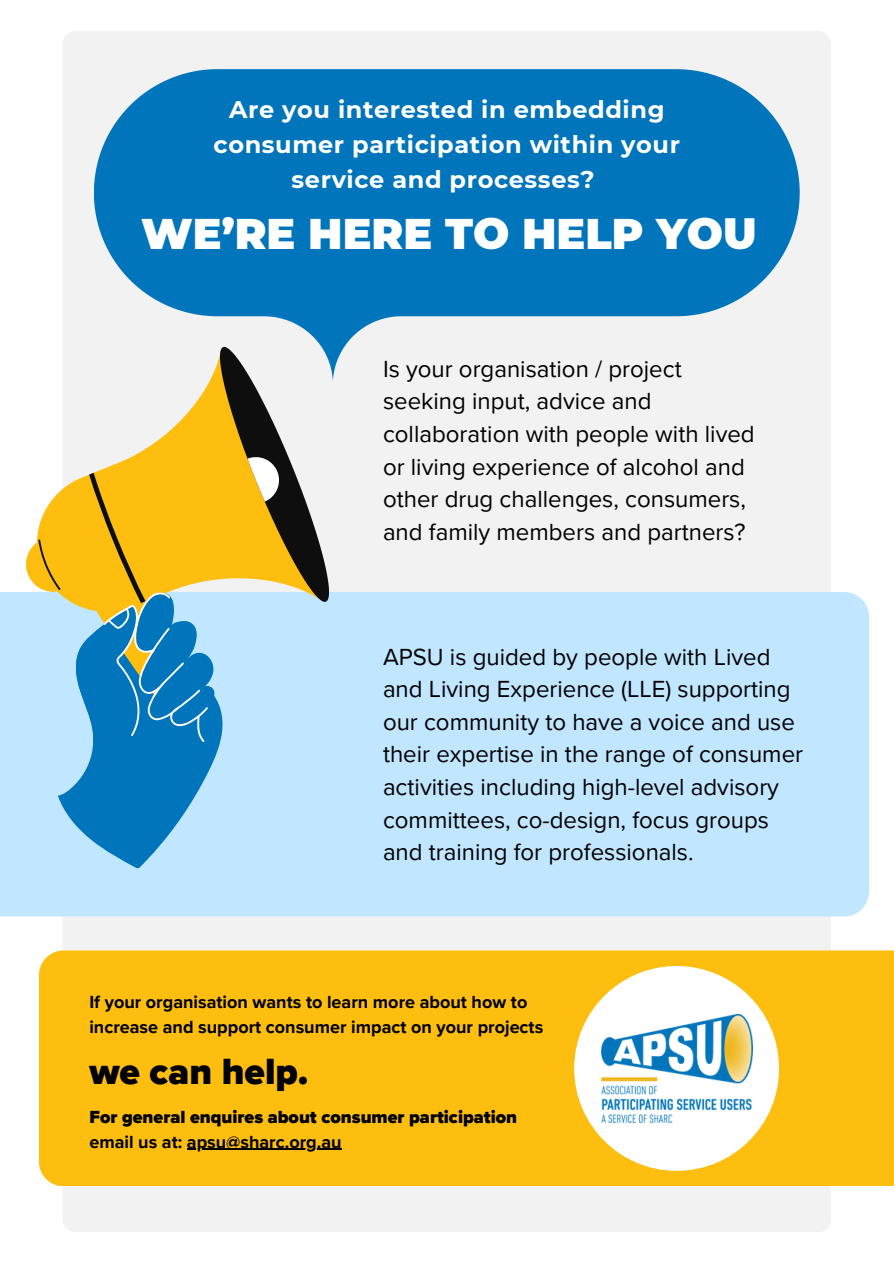
<style>
.page{position:relative;width:894px;height:1264px;background:#fff}
.page>*{position:absolute;margin:0;border:0;box-sizing:border-box;transform-origin:0 0}
.t1{font:900 42.75px "Montserrat";color:#fff}
.t2{font:900 37.5px "Proxima Nova";color:#000}
.t3{font:24px/32.7px "Proxima Nova";color:#000}
.t4{font:700 24px/34.8px "Montserrat";letter-spacing:.025em;color:#fff;text-align:center}
.t5{font:700 18px/24.8px "Proxima Nova";color:#000}
.t6{font:900 18px "Proxima Nova";color:#000}
</style>
<div class="page">
<div style="left:63px;top:31px;width:767px;height:1200px;background:#f2f2f2;border-radius:14px"></div>
<div style="left:0;top:592px;width:868px;height:324px;background:#c0e7ff"></div>
<div style="left:39px;top:950px;width:854px;height:236px;background:#febe10"></div>
<svg style="left:94px;top:69px;width:705px;height:278px;fill:#0075bb"></svg>
<svg style="left:28px;top:749px;width:219px;height:130px;background:#70b7e2"></svg>
<svg style="left:20px;top:340px;width:324px;height:409px"></svg>
<div style="left:574px;top:966px;width:204px;height:204px;background:#fff;border-radius:50%"></div>
<img style="left:601px;top:1014px;width:151px;height:108px">
<hr style="left:187px;top:1148px;width:154px;height:1px;background:#000">
<h2 class="t4" style="left:213px;top:92px;width:468px">Are you interested in embedding consumer participation within your service and processes?</h2>
<p class="t1" style="left:141px;top:208px;width:616px">WE’RE HERE TO HELP YOU</p>
<h1 class="t3" style="left:383px;top:353px;width:373px">Is your organisation / project seeking input, advice and collaboration with people with lived or living experience of alcohol and other drug challenges, consumers, and family members and partners?</h1>
<p class="t3" style="left:383px;top:640px;width:421px">APSU is guided by people with Lived and Living Experience (LLE) supporting our community to have a voice and use their expertise in the range of consumer activities including high-level advisory committees, co-design, focus groups and training for professionals.</p>
<h3 class="t5" style="left:89px;top:990px;width:455px">If your organisation wants to learn more about how to increase and support consumer impact on your projects</h3>
<p class="t2" style="left:89px;top:1048px;width:220px">we can help.</p>
<h3 class="t6" style="left:89px;top:1106px;width:429px">For general enquires about consumer participation</h3>
<p class="t5" style="left:89px;top:1129px;width:254px">email us at: apsu@sharc.org.au</p>
</div>
